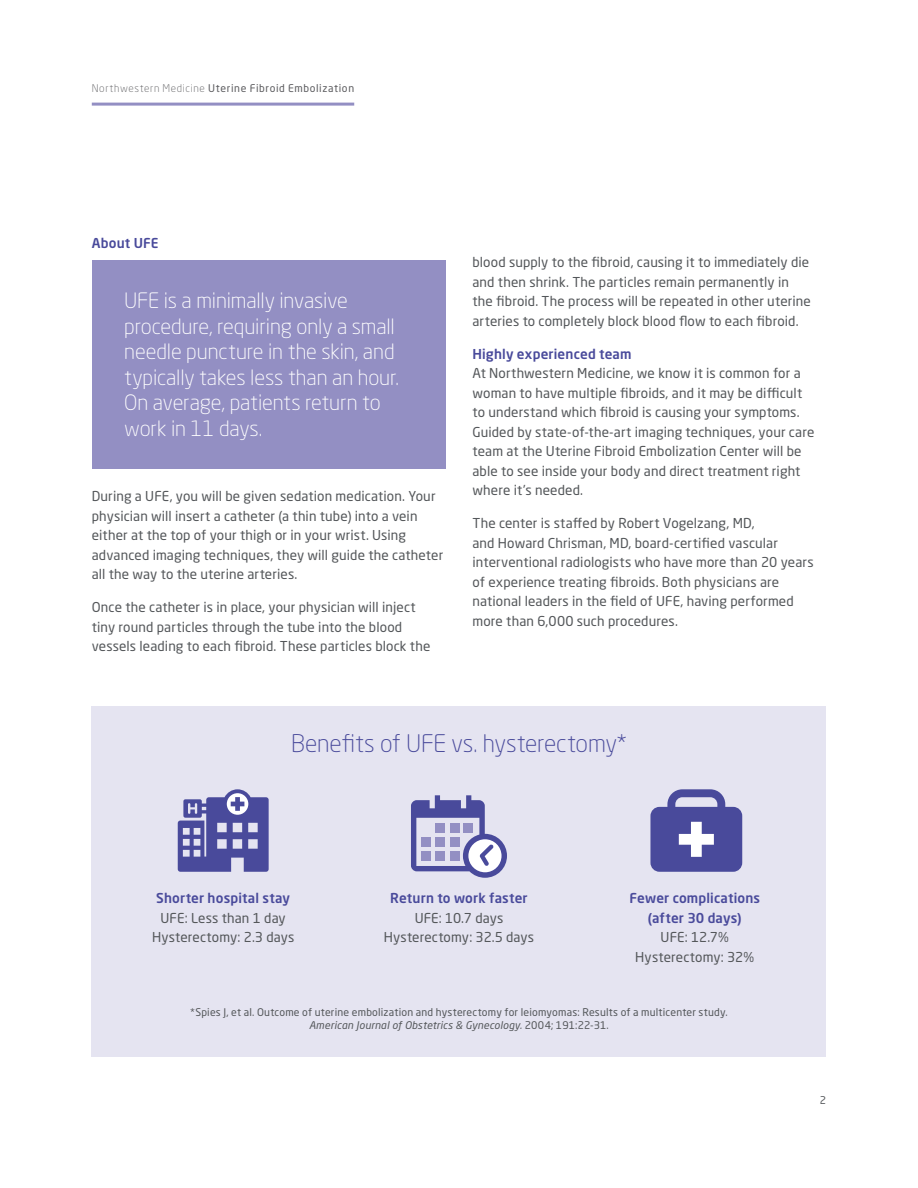
<style>
.page{position:relative;width:918px;height:1188px;background:#fff}
.page>*{position:absolute;margin:0;border:0;box-sizing:border-box;transform-origin:0 0}
.NM_-_Body_Subhead{font:300 24px "Neo Sans Pro";letter-spacing:-.005em;color:#494a9b}
.t1{font:300 21px/25.5px "Neo Sans Pro";letter-spacing:-.005em;color:#fff}
.NM_-_Body_Copy{font:13.5px/19.5px "Neo Sans Pro";letter-spacing:.01em;color:#54575a}
.NM_-_Body_Copy-2{font:500 13.5px/19.5px "Neo Sans Pro";letter-spacing:.01em;color:#494a9b;text-align:center}
.NM_-_Body_Subhead-2{font:500 13.5px "Neo Sans Pro";letter-spacing:.01em;color:#494a9b}
.NM_-_Body_Copy-3{font:10.5px/13.5px "Neo Sans Pro";letter-spacing:.015em;color:#54575a;text-align:center}
.t2{font:10.5px "Neo Sans Pro";letter-spacing:.055em;color:#5c5c5f}
.NM_-_Folio_Left{font:10.5px "Neo Sans Pro";color:#54575a}
.s1{font-weight:300}
.s2{font-style:italic}
</style>
<div class="page">
<hr style="left:92px;top:103px;width:262px;height:3px;background:#938fc3">
<div style="left:92px;top:706px;width:734px;height:352px;background:#e5e4f1"></div>
<svg style="left:650px;top:789px;width:92px;height:83px;background:#7171b1"></svg>
<svg style="left:411px;top:795px;width:96px;height:83px"></svg>
<svg style="left:178px;top:789px;width:91px;height:83px"></svg>
<div style="left:92px;top:260px;width:354px;height:208px;background:#938fc3"></div>
<p class="t2" style="left:92px;top:82px;width:264px"><span class="s1">Northwestern Medicine</span> Uterine Fibroid Embolization</p>
<p class="NM_-_Body_Subhead-2" style="left:92px;top:234px;width:68px">About UFE</p>
<p class="t1" style="left:124px;top:288px;width:276px">UFE is a minimally invasive procedure, requiring only a small needle puncture in the skin, and typically takes less than an hour.<br>On average, patients return to work in 11 days.</p>
<p class="NM_-_Body_Copy" style="left:92px;top:487px;width:353px">During a UFE, you will be given sedation medication. Your physician will insert a catheter (a thin tube) into a vein either at the top of your thigh or in your wrist. Using advanced imaging techniques, they will guide the catheter all the way to the uterine arteries.</p>
<p class="NM_-_Body_Copy" style="left:92px;top:598px;width:340px">Once the catheter is in place, your physician will inject tiny round particles through the tube into the blood vessels leading to each fibroid. These particles block the</p>
<p class="NM_-_Body_Copy" style="left:472px;top:253px;width:340px">blood supply to the fibroid, causing it to immediately die and then shrink. The particles remain permanently in the fibroid. The process will be repeated in other uterine arteries to completely block blood flow to each fibroid.</p>
<p class="NM_-_Body_Subhead-2" style="left:472px;top:345px;width:161px">Highly experienced team</p>
<p class="NM_-_Body_Copy" style="left:472px;top:364px;width:343px">At Northwestern Medicine, we know it is common for a woman to have multiple fibroids, and it may be difficult to understand which fibroid is causing your symptoms.<br>Guided by state-of-the-art imaging techniques, your care team at the Uterine Fibroid Embolization Center will be able to see inside your body and direct treatment right where it’s needed.</p>
<p class="NM_-_Body_Copy" style="left:472px;top:514px;width:343px">The center is staffed by Robert Vogelzang, MD,<br>and Howard Chrisman, MD, board-certified vascular interventional radiologists who have more than 20 years of experience treating fibroids. Both physicians are national leaders in the field of UFE, having performed more than 6,000 such procedures.</p>
<p class="NM_-_Body_Subhead" style="left:291px;top:729px;width:337px">Benefits of UFE vs. hysterectomy*</p>
<p class="NM_-_Body_Copy-2" style="left:156px;top:888px;width:135px">Shorter hospital stay</p>
<p class="NM_-_Body_Copy" style="left:161px;top:908px;width:127px">UFE: Less than 1 day</p>
<p class="NM_-_Body_Copy" style="left:152px;top:927px;width:144px">Hysterectomy: 2.3 days</p>
<p class="NM_-_Body_Copy-2" style="left:390px;top:888px;width:139px">Return to work faster</p>
<p class="NM_-_Body_Copy" style="left:415px;top:908px;width:90px">UFE: 10.7 days</p>
<p class="NM_-_Body_Copy" style="left:384px;top:927px;width:152px">Hysterectomy: 32.5 days</p>
<p class="NM_-_Body_Copy-2" style="left:629px;top:888px;width:132px">Fewer complications (after 30 days)</p>
<p class="NM_-_Body_Copy" style="left:661px;top:927px;width:70px">UFE: 12.7%</p>
<p class="NM_-_Body_Copy" style="left:635px;top:947px;width:120px">Hysterectomy: 32%</p>
<p class="NM_-_Body_Copy-3" style="left:190px;top:1005px;width:539px">*Spies J, et al. Outcome of uterine embolization and hysterectomy for leiomyomas: Results of a multicenter study.<br><span class="s2">American Journal of Obstetrics &amp; Gynecology.</span> 2004; 191:22-31.</p>
<p class="NM_-_Folio_Left" style="left:820px;top:1094px;width:8px">2</p>
</div>
